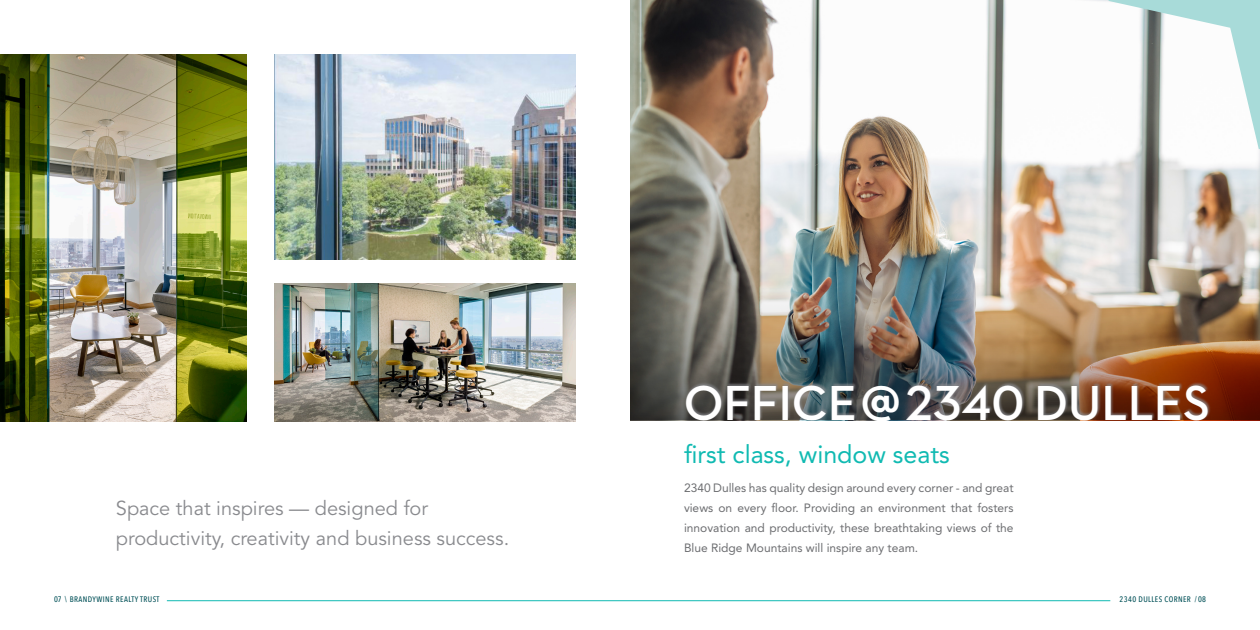
<style>
.page{position:relative;width:1260px;height:630px;background:#fff}
.page>*{position:absolute;margin:0;border:0;box-sizing:border-box;transform-origin:0 0}
.t1{font:700 50px "Neutraface 2 Display";letter-spacing:.01em;color:#fff}
.Subhead{font:25px "Avenir LT Std";color:#10bab2}
.Callout01{font:20px/30px "Avenir LT Std";color:#898a8e}
.Subhead-2{font:12px/20px "Avenir LT Std";color:#6c6d70;text-align:justify}
.t2{font:500 8px "Avenir Next Condensed";letter-spacing:.05em;color:#005057}
</style>
<div class="page">
<img style="left:630px;top:0;width:629px;height:260px">
<img style="left:630px;top:260px;width:630px;height:160px">
<img style="left:274px;top:54px;width:302px;height:205px">
<img style="left:0;top:54px;width:246px;height:367px">
<img style="left:274px;top:283px;width:302px;height:138px">
<div style="left:685px;top:382px;width:526px;height:39px;background:#898a8e;opacity:.75"></div>
<hr style="left:167px;top:600px;width:943px;height:1px;background:#10bab2">
<svg style="left:1108px;top:0;width:152px;height:149px"></svg>
<p class="Callout01" style="left:116px;top:494px;width:395px">Space that inspires — designed for productivity, creativity and business success.</p>
<p class="t1" style="left:862px;top:367px;width:40px">@</p>
<p class="t1" style="left:684px;top:375px;width:527px">OFFICE 2340 DULLES</p>
<p class="Subhead" style="left:684px;top:439px;width:267px">first class, window seats</p>
<p class="Subhead-2" style="left:684px;top:478px;width:331px">2340 Dulles has quality design around every corner - and great views on every floor. Providing an environment that fosters innovation and productivity, these breathtaking views of the Blue Ridge Mountains will inspire any team.</p>
<p class="t2" style="left:54px;top:594px;width:107px">07 \ BRANDYWINE REALTY TRUST</p>
<p class="t2" style="left:1120px;top:594px;width:88px">2340 DULLES CORNER / 08</p>
</div>
